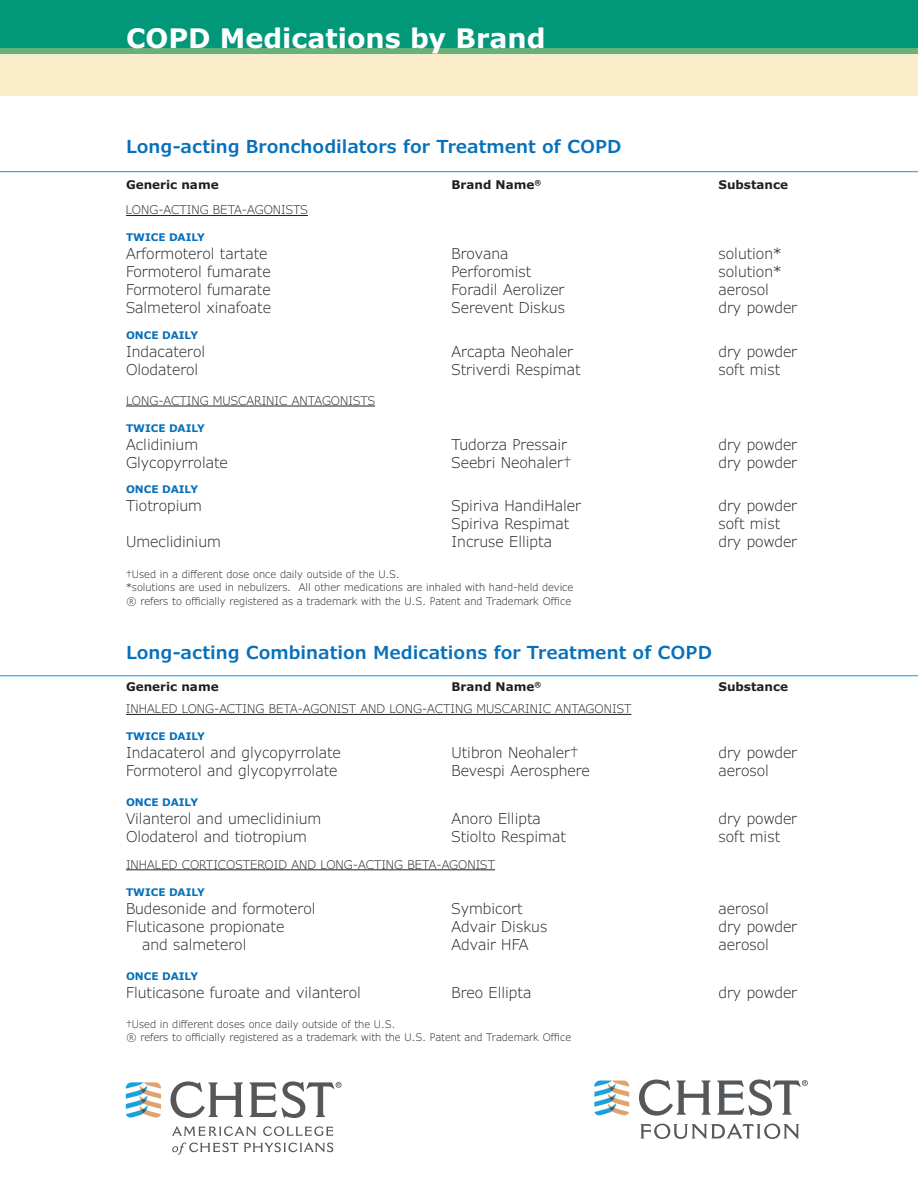
<style>
.page{position:relative;width:918px;height:1188px;background:#fff}
.page>*{position:absolute;margin:0;border:0;box-sizing:border-box;transform-origin:0 0}
.t1{font:700 27px "Verdana Pro";color:#fff}
.t2{font:600 18px "Verdana Pro";color:#0770ba}
.t3{font:300 15px "Verdana Pro";color:#231f20}
.t4{font:300 12px "Verdana Pro";color:#231f20}
.t5{font:700 12px "Verdana Pro";color:#231f20}
.t6{font:300 10.5px/12.6px "Verdana Pro";color:#231f20}
.t7{font:700 10.5px "Verdana Pro";color:#0770ba}
</style>
<div class="page">
<div style="left:0;top:0;width:918px;height:54px;background:#009879"></div>
<svg style="left:0;top:48px;width:918px;height:48px;background:#e6e4bf"></svg>
<hr style="left:0;top:171px;width:918px;height:1px;background:#00a8e4">
<hr style="left:0;top:675px;width:918px;height:1px;background:#00a8e4">
<hr style="left:126px;top:215px;width:182px;height:1px;background:#231f20">
<hr style="left:126px;top:406px;width:249px;height:1px;background:#231f20">
<hr style="left:126px;top:714px;width:505px;height:1px;background:#231f20">
<hr style="left:126px;top:870px;width:369px;height:1px;background:#231f20">
<svg style="left:126px;top:1082px;width:35px;height:36px"></svg>
<svg style="left:172px;top:1143px;width:161px;height:12px"></svg>
<svg style="left:172px;top:1126px;width:84px;height:10px"></svg>
<svg style="left:263px;top:1126px;width:70px;height:10px"></svg>
<svg style="left:171px;top:1081px;width:72px;height:37px"></svg>
<svg style="left:250px;top:1081px;width:92px;height:37px"></svg>
<svg style="left:594px;top:1081px;width:35px;height:35px"></svg>
<svg style="left:639px;top:1080px;width:72px;height:36px"></svg>
<svg style="left:641px;top:1124px;width:158px;height:15px"></svg>
<svg style="left:717px;top:1079px;width:91px;height:37px"></svg>
<h1 class="t1" style="left:126px;top:21px;width:421px">COPD Medications by Brand</h1>
<p class="t2" style="left:126px;top:135px;width:497px">Long-acting Bronchodilators for Treatment of COPD</p>
<p class="t5" style="left:126px;top:177px;width:94px">Generic name</p>
<p class="t5" style="left:452px;top:177px;width:91px">Brand Name<sup>®</sup></p>
<p class="t5" style="left:718px;top:177px;width:71px">Substance</p>
<p class="t4" style="left:126px;top:202px;width:183px">LONG-ACTING BETA-AGONISTS</p>
<p class="t7" style="left:126px;top:231px;width:81px">TWICE DAILY</p>
<p class="t3" style="left:126px;top:244px;width:143px">Arformoterol tartate</p>
<p class="t3" style="left:452px;top:244px;width:59px">Brovana</p>
<p class="t3" style="left:718px;top:244px;width:65px">solution*</p>
<p class="t3" style="left:126px;top:262px;width:146px">Formoterol fumarate</p>
<p class="t3" style="left:452px;top:262px;width:81px">Perforomist</p>
<p class="t3" style="left:718px;top:262px;width:65px">solution*</p>
<p class="t3" style="left:126px;top:280px;width:146px">Formoterol fumarate</p>
<p class="t3" style="left:452px;top:280px;width:115px">Foradil Aerolizer</p>
<p class="t3" style="left:718px;top:280px;width:52px">aerosol</p>
<p class="t3" style="left:126px;top:298px;width:147px">Salmeterol xinafoate</p>
<p class="t3" style="left:452px;top:298px;width:115px">Serevent Diskus</p>
<p class="t3" style="left:718px;top:298px;width:80px">dry powder</p>
<p class="t7" style="left:126px;top:328px;width:74px">ONCE DAILY</p>
<p class="t3" style="left:126px;top:342px;width:81px">Indacaterol</p>
<p class="t3" style="left:452px;top:342px;width:123px">Arcapta Neohaler</p>
<p class="t3" style="left:718px;top:342px;width:80px">dry powder</p>
<p class="t3" style="left:126px;top:360px;width:74px">Olodaterol</p>
<p class="t3" style="left:452px;top:360px;width:130px">Striverdi Respimat</p>
<p class="t3" style="left:718px;top:360px;width:63px">soft mist</p>
<p class="t4" style="left:126px;top:393px;width:251px">LONG-ACTING MUSCARINIC ANTAGONISTS</p>
<p class="t7" style="left:126px;top:421px;width:81px">TWICE DAILY</p>
<p class="t3" style="left:126px;top:435px;width:74px">Aclidinium</p>
<p class="t3" style="left:452px;top:435px;width:117px">Tudorza Pressair</p>
<p class="t3" style="left:718px;top:435px;width:80px">dry powder</p>
<p class="t3" style="left:126px;top:453px;width:103px">Glycopyrrolate</p>
<p class="t3" style="left:452px;top:453px;width:121px">Seebri Neohaler†</p>
<p class="t3" style="left:718px;top:453px;width:80px">dry powder</p>
<p class="t7" style="left:126px;top:483px;width:74px">ONCE DAILY</p>
<p class="t3" style="left:126px;top:496px;width:78px">Tiotropium</p>
<p class="t3" style="left:452px;top:496px;width:131px">Spiriva HandiHaler</p>
<p class="t3" style="left:718px;top:496px;width:80px">dry powder</p>
<p class="t3" style="left:452px;top:514px;width:119px">Spiriva Respimat</p>
<p class="t3" style="left:718px;top:514px;width:63px">soft mist</p>
<p class="t3" style="left:126px;top:532px;width:96px">Umeclidinium</p>
<p class="t3" style="left:452px;top:532px;width:102px">Incruse Ellipta</p>
<p class="t3" style="left:718px;top:532px;width:80px">dry powder</p>
<p class="t6" style="left:126px;top:568px;width:449px">†Used in a different dose once daily outside of the U.S.<br>*solutions are used in nebulizers. All other medications are inhaled with hand-held device</p>
<p class="t6" style="left:126px;top:595px;width:447px">® refers to officially registered as a trademark with the U.S. Patent and Trademark Office</p>
<p class="t2" style="left:126px;top:641px;width:588px">Long-acting Combination Medications for Treatment of COPD</p>
<p class="t5" style="left:126px;top:679px;width:94px">Generic name</p>
<p class="t5" style="left:452px;top:679px;width:91px">Brand Name<sup>®</sup></p>
<p class="t5" style="left:718px;top:679px;width:71px">Substance</p>
<p class="t4" style="left:126px;top:701px;width:507px">INHALED LONG-ACTING BETA-AGONIST AND LONG-ACTING MUSCARINIC ANTAGONIST</p>
<p class="t7" style="left:126px;top:730px;width:81px">TWICE DAILY</p>
<p class="t3" style="left:126px;top:743px;width:216px">Indacaterol and glycopyrrolate</p>
<p class="t3" style="left:452px;top:743px;width:129px">Utibron Neohaler†</p>
<p class="t3" style="left:718px;top:743px;width:80px">dry powder</p>
<p class="t3" style="left:126px;top:761px;width:213px">Formoterol and glycopyrrolate</p>
<p class="t3" style="left:452px;top:761px;width:140px">Bevespi Aerosphere</p>
<p class="t3" style="left:718px;top:761px;width:52px">aerosol</p>
<p class="t7" style="left:126px;top:796px;width:74px">ONCE DAILY</p>
<p class="t3" style="left:126px;top:809px;width:197px">Vilanterol and umeclidinium</p>
<p class="t3" style="left:452px;top:809px;width:91px">Anoro Ellipta</p>
<p class="t3" style="left:718px;top:809px;width:80px">dry powder</p>
<p class="t3" style="left:126px;top:827px;width:183px">Olodaterol and tiotropium</p>
<p class="t3" style="left:452px;top:827px;width:116px">Stiolto Respimat</p>
<p class="t3" style="left:718px;top:827px;width:63px">soft mist</p>
<p class="t4" style="left:126px;top:857px;width:371px">INHALED CORTICOSTEROID AND LONG-ACTING BETA-AGONIST</p>
<p class="t7" style="left:126px;top:885px;width:81px">TWICE DAILY</p>
<p class="t3" style="left:126px;top:899px;width:191px">Budesonide and formoterol</p>
<p class="t3" style="left:452px;top:899px;width:72px">Symbicort</p>
<p class="t3" style="left:718px;top:899px;width:52px">aerosol</p>
<p class="t3" style="left:126px;top:917px;width:160px">Fluticasone propionate</p>
<p class="t3" style="left:452px;top:917px;width:97px">Advair Diskus</p>
<p class="t3" style="left:718px;top:917px;width:80px">dry powder</p>
<p class="t3" style="left:142px;top:935px;width:106px">and salmeterol</p>
<p class="t3" style="left:452px;top:935px;width:79px">Advair HFA</p>
<p class="t3" style="left:718px;top:935px;width:52px">aerosol</p>
<p class="t7" style="left:126px;top:969px;width:74px">ONCE DAILY</p>
<p class="t3" style="left:126px;top:983px;width:236px">Fluticasone furoate and vilanterol</p>
<p class="t3" style="left:452px;top:983px;width:81px">Breo Ellipta</p>
<p class="t3" style="left:718px;top:983px;width:80px">dry powder</p>
<p class="t6" style="left:126px;top:1018px;width:447px">†Used in different doses once daily outside of the U.S.<br>® refers to officially registered as a trademark with the U.S. Patent and Trademark Office</p>
</div>
